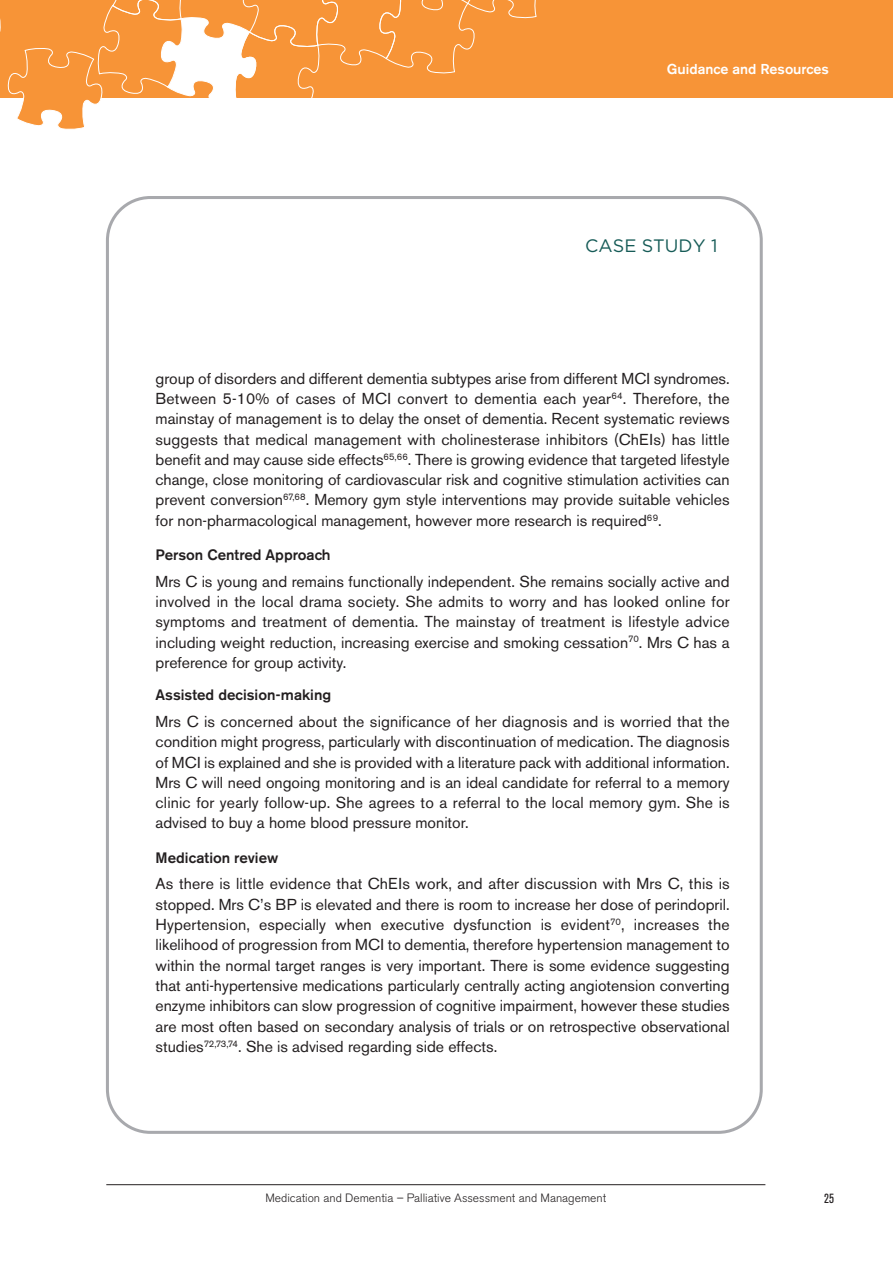
<style>
.page{position:relative;width:893px;height:1263px;background:#fff}
.page>*{position:absolute;margin:0;border:0;box-sizing:border-box;transform-origin:0 0}
.t1{font:18px "Gotham";color:#165b57}
.t2{font:15.75px/20.2px "Akzidenz Grotesk BE";color:#231f20;text-align:justify}
.t3{font:500 15px "Akzidenz Grotesk BE";color:#231f20}
.t4{font:500 14.25px "Akzidenz Grotesk BE";color:#fff}
.t5{font:condensed 13.2px "Akzidenz Grotesk BE";color:#231f20}
.t6{font:300 12px "Akzidenz Grotesk BE";color:#231f20}
</style>
<div class="page">
<hr style="left:106px;top:1184px;width:659px;height:1px;background:#231f20">
<div style="left:0;top:0;width:893px;height:98px;background:#f79437"></div>
<svg style="left:0;top:18px;width:1px;height:14px"></svg>
<svg style="left:7px;top:0;width:530px;height:130px"></svg>
<p class="t4" style="left:667px;top:64px;width:164px">Guidance and Resources</p>
<p class="t1" style="left:585px;top:236px;width:134px">CASE STUDY 1</p>
<p class="t2" style="left:156px;top:370px;width:576px">group of disorders and different dementia subtypes arise from different MCI syndromes.<br>Between 5-10% of cases of MCI convert to dementia each year<sup>64</sup>. Therefore, the mainstay of management is to delay the onset of dementia. Recent systematic reviews suggests that medical management with cholinesterase inhibitors (ChEIs) has little benefit and may cause side effects<sup>65,66</sup>. There is growing evidence that targeted lifestyle change, close monitoring of cardiovascular risk and cognitive stimulation activities can prevent conversion<sup>67,68</sup>. Memory gym style interventions may provide suitable vehicles for non-pharmacological management, however more research is required<sup>69</sup>.</p>
<p class="t3" style="left:156px;top:549px;width:177px">Person Centred Approach</p>
<p class="t2" style="left:156px;top:573px;width:576px">Mrs C is young and remains functionally independent. She remains socially active and involved in the local drama society. She admits to worry and has looked online for symptoms and treatment of dementia. The mainstay of treatment is lifestyle advice including weight reduction, increasing exercise and smoking cessation<sup>70</sup>. Mrs C has a preference for group activity.</p>
<p class="t3" style="left:156px;top:690px;width:177px">Assisted decision-making</p>
<p class="t2" style="left:156px;top:713px;width:576px">Mrs C is concerned about the significance of her diagnosis and is worried that the condition might progress, particularly with discontinuation of medication. The diagnosis of MCI is explained and she is provided with a literature pack with additional information.<br>Mrs C will need ongoing monitoring and is an ideal candidate for referral to a memory clinic for yearly follow-up. She agrees to a referral to the local memory gym. She is advised to buy a home blood pressure monitor.</p>
<p class="t3" style="left:156px;top:852px;width:124px">Medication review</p>
<p class="t2" style="left:156px;top:875px;width:576px">As there is little evidence that ChEIs work, and after discussion with Mrs C, this is stopped. Mrs C’s BP is elevated and there is room to increase her dose of perindopril.<br>Hypertension, especially when executive dysfunction is evident<sup>70</sup>, increases the likelihood of progression from MCI to dementia, therefore hypertension management to within the normal target ranges is very important. There is some evidence suggesting that anti-hypertensive medications particularly centrally acting angiotension converting enzyme inhibitors can slow progression of cognitive impairment, however these studies are most often based on secondary analysis of trials or on retrospective observational studies<sup>72,73,74</sup>. She is advised regarding side effects.</p>
<p class="t6" style="left:265px;top:1193px;width:342px">Medication and Dementia – Palliative Assessment and Management</p>
<p class="t5" style="left:824px;top:1193px;width:11px">25</p>
</div>
